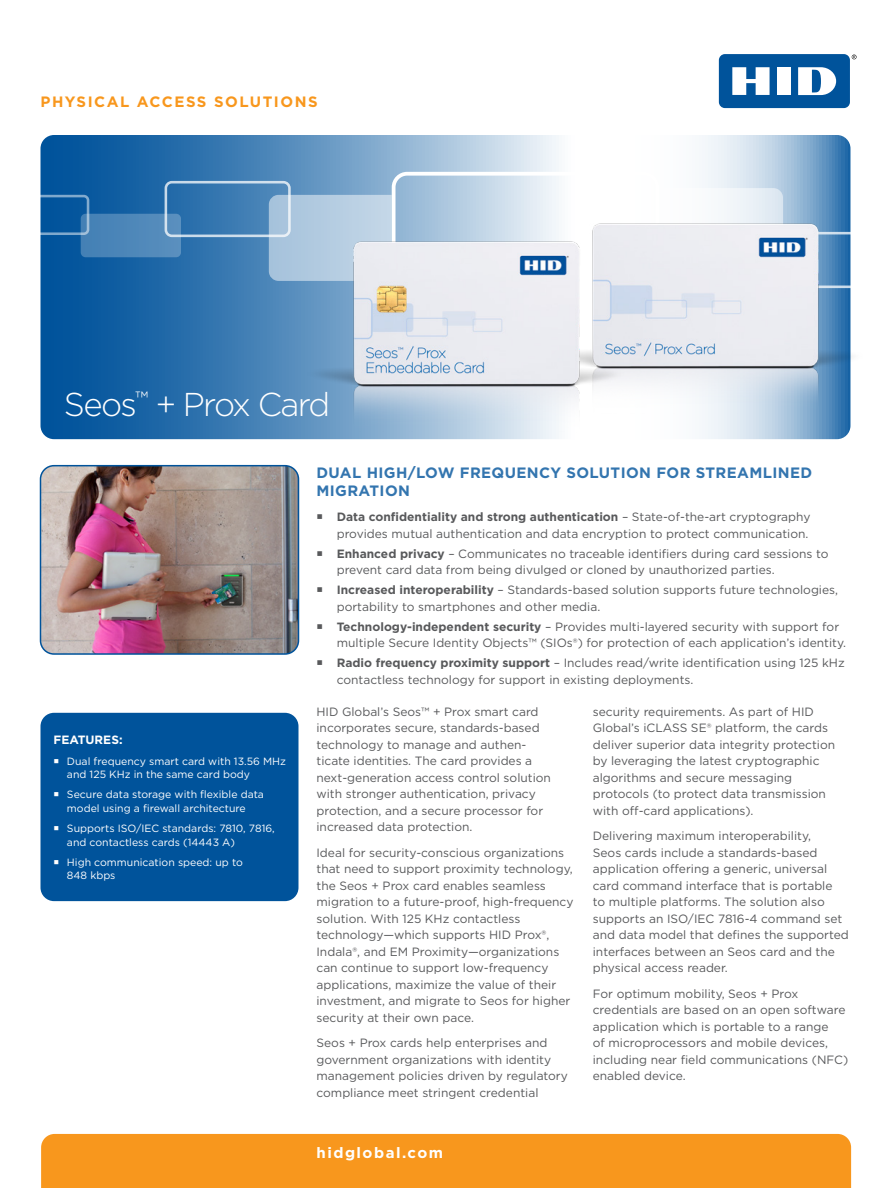
<style>
.page{position:relative;width:891px;height:1188px;background:#fff}
.page>*{position:absolute;margin:0;border:0;box-sizing:border-box;transform-origin:0 0}
.t1{font:300 33px "Gotham";letter-spacing:-.05em;color:#fff}
.sub_head{font:700 15px/18px "Gotham";letter-spacing:.025em;color:#3375af}
.t2{font:700 15px "Gotham";letter-spacing:.1em;color:#f8971d}
.t3{font:700 15px "Gotham";letter-spacing:.1em;color:#fff}
.Body{font:12px/16.5px "Gotham";color:#58595b}
.Side_box_header{font:700 12px "Gotham";color:#fff}
.t4{font:10.5px/13.5px "Gotham";color:#fff}
.s1{font-weight:700}
</style>
<div class="page">
<svg style="left:852px;top:55px;width:5px;height:4px"></svg>
<div style="left:719px;top:54px;width:131px;height:54px;background:#00539b;border-radius:6px"></div>
<div style="left:777px;top:67px;width:14px;height:28px;background:#fff"></div>
<svg style="left:732px;top:67px;width:38px;height:28px"></svg>
<svg style="left:798px;top:67px;width:38px;height:28px"></svg>
<svg style="left:40px;top:135px;width:810px;height:304px;background:#6093c0"></svg>
<div style="left:41px;top:1134px;width:810px;height:54px;background:#f8971d"></div>
<div style="left:40px;top:713px;width:258px;height:188px;background:#00539b;border-radius:14px"></div>
<img style="left:40px;top:467px;width:258px;height:186px">
<div style="left:40px;top:465px;width:259px;height:190px;border:2px solid #00539b;border-radius:14px"></div>
<div style="left:165px;top:181px;width:126px;height:56px;border:3px solid #fff;border-radius:6px"></div>
<div style="left:81px;top:214px;width:100px;height:43px;background:#4e88b9;border-radius:5px"></div>
<svg style="left:40px;top:195px;width:49px;height:40px;background:#1d66a6"></svg>
<div style="left:392px;top:172px;width:267px;height:124px;border:4px solid #fff;border-radius:14px"></div>
<svg style="left:269px;top:195px;width:123px;height:86px;background:#b3cbe0"></svg>
<svg style="left:659px;top:188px;width:191px;height:30px"></svg>
<img style="left:537px;top:218px;width:315px;height:203px">
<img style="left:298px;top:236px;width:333px;height:203px">
<p class="t2" style="left:40px;top:92px;width:279px">PHYSICAL ACCESS SOLUTIONS</p>
<p class="t1" style="left:64px;top:384px;width:268px">Seos<sup>™</sup> + Prox Card</p>
<p class="Side_box_header" style="left:53px;top:732px;width:71px">FEATURES:</p>
<p class="t4" style="left:67px;top:754px;width:221px">Dual frequency smart card with 13.56 MHz and 125 KHz in the same card body</p>
<p class="t4" style="left:67px;top:788px;width:199px">Secure data storage with flexible data model using a firewall architecture</p>
<p class="t4" style="left:67px;top:822px;width:209px">Supports ISO/IEC standards: 7810, 7816, and contactless cards (14443 A)</p>
<p class="t4" style="left:67px;top:855px;width:177px">High communication speed: up to<br>848 kbps</p>
<p class="sub_head" style="left:316px;top:463px;width:497px">DUAL HIGH/LOW FREQUENCY SOLUTION FOR STREAMLINED<br>MIGRATION</p>
<p class="Body" style="left:337px;top:508px;width:475px"><span class="s1">Data confidentiality and strong authentication</span> – State-of-the-art cryptography provides mutual authentication and data encryption to protect communication.</p>
<p class="Body" style="left:337px;top:545px;width:493px"><span class="s1">Enhanced privacy</span> – Communicates no traceable identifiers during card sessions to prevent card data from being divulged or cloned by unauthorized parties.</p>
<p class="Body" style="left:337px;top:581px;width:503px"><span class="s1">Increased interoperability</span> – Standards-based solution supports future technologies, portability to smartphones and other media.</p>
<p class="Body" style="left:337px;top:618px;width:511px"><span class="s1">Technology-independent security</span> – Provides multi-layered security with support for multiple Secure Identity Objects™ (SIOs®) for protection of each application’s identity.</p>
<p class="Body" style="left:337px;top:654px;width:509px"><span class="s1">Radio frequency proximity support</span> – Includes read/write identification using 125 kHz contactless technology for support in existing deployments.</p>
<p class="Body" style="left:316px;top:703px;width:236px">HID Global’s Seos™ + Prox smart card incorporates secure, standards-based technology to manage and authen&shy;ticate identities. The card provides a next-generation access control solution with stronger authentication, privacy protection, and a secure processor for increased data protection.</p>
<p class="Body" style="left:316px;top:844px;width:259px">Ideal for security-conscious organizations that need to support proximity technology, the Seos + Prox card enables seamless migration to a future-proof, high-frequency solution. With 125 KHz contactless technology—which supports HID Prox®, Indala®, and EM Proximity—organizations can continue to support low-frequency applications, maximize the value of their investment, and migrate to Seos for higher security at their own pace.</p>
<p class="Body" style="left:316px;top:1034px;width:253px">Seos + Prox cards help enterprises and government organizations with identity management policies driven by regulatory compliance meet stringent credential</p>
<p class="t3" style="left:316px;top:1142px;width:128px">hidglobal.com</p>
<p class="Body" style="left:593px;top:703px;width:244px">security requirements. As part of HID Global’s iCLASS SE® platform, the cards deliver superior data integrity protection by leveraging the latest cryptographic algorithms and secure messaging protocols (to protect data transmission with off-card applications).</p>
<p class="Body" style="left:593px;top:828px;width:258px">Delivering maximum interoperability,<br>Seos cards include a standards-based application offering a generic, universal card command interface that is portable<br>to multiple platforms. The solution also supports an ISO/IEC 7816-4 command set and data model that defines the supported interfaces between an Seos card and the physical access reader.</p>
<p class="Body" style="left:593px;top:985px;width:257px">For optimum mobility, Seos + Prox credentials are based on an open software application which is portable to a range<br>of microprocessors and mobile devices, including near field communications (NFC) enabled device.</p>
</div>
